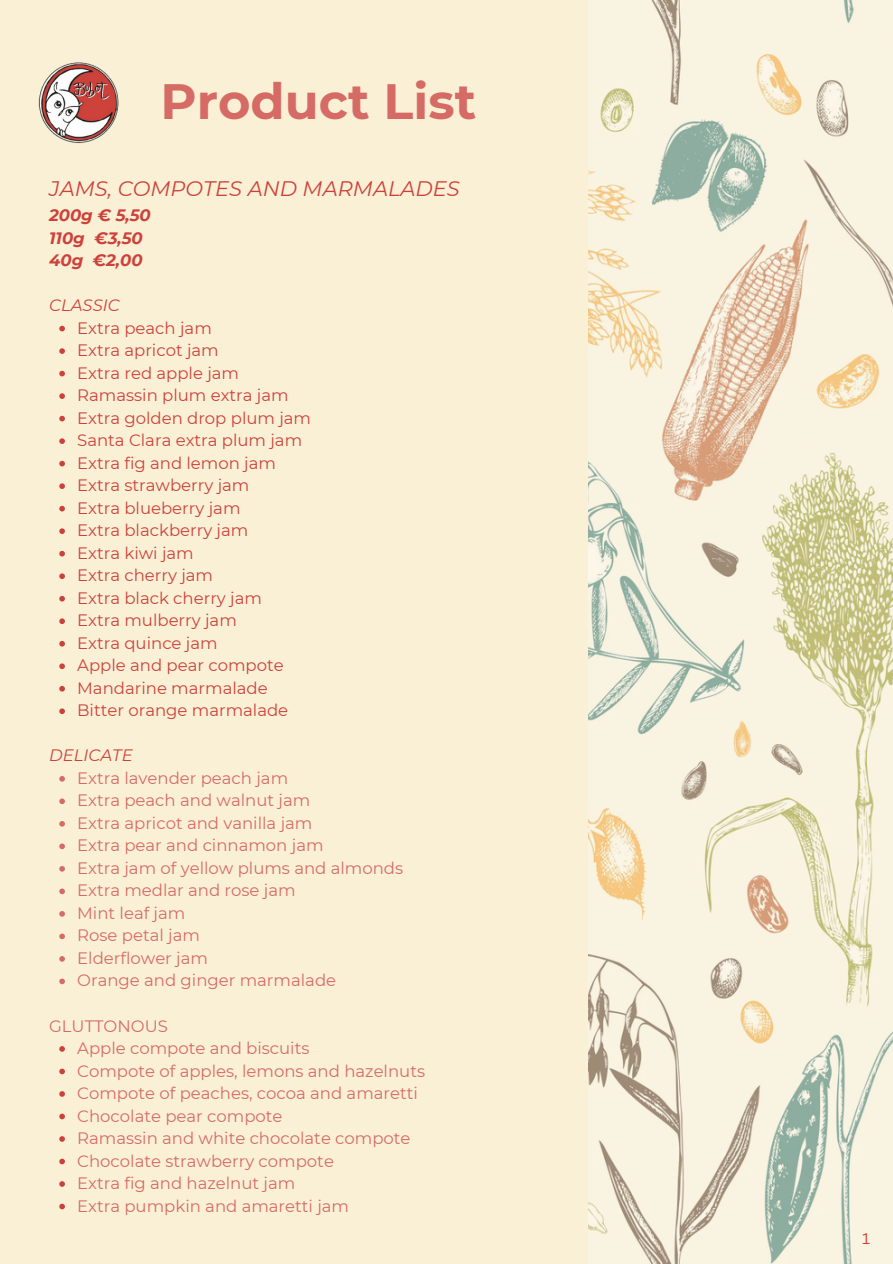
<style>
.page{position:relative;width:893px;height:1264px;background:#fff}
.page>*{position:absolute;margin:0;border:0;box-sizing:border-box;transform-origin:0 0}
.t1{font:700 49.5px "Montserrat";color:#d66b65}
.t2{font:italic 21px "Montserrat";color:#cc423b}
.t3{font:16.5px "Montserrat";color:#d66b65}
.t4{font:16.5px "Montserrat";color:#cc423b}
.t5{font:italic 700 16.5px "Montserrat";color:#cc423b}
.t6{font:italic 16.5px "Montserrat";color:#cc423b}
.t7{font:15px "Canva Sans";color:#cc423b}
</style>
<div class="page">
<img style="left:587px;top:0;width:305px;height:1263px">
<div style="left:0;top:0;width:587px;height:1263px;background:#faf0d6"></div>
<svg style="left:59px;top:326px;width:6px;height:5px"></svg>
<svg style="left:59px;top:348px;width:6px;height:6px"></svg>
<svg style="left:59px;top:371px;width:6px;height:5px"></svg>
<svg style="left:59px;top:393px;width:6px;height:6px"></svg>
<svg style="left:59px;top:416px;width:6px;height:5px"></svg>
<svg style="left:59px;top:438px;width:6px;height:6px"></svg>
<svg style="left:59px;top:461px;width:6px;height:5px"></svg>
<svg style="left:59px;top:483px;width:6px;height:6px"></svg>
<svg style="left:59px;top:506px;width:6px;height:5px"></svg>
<svg style="left:59px;top:528px;width:6px;height:6px"></svg>
<svg style="left:59px;top:551px;width:6px;height:5px"></svg>
<svg style="left:59px;top:573px;width:6px;height:6px"></svg>
<svg style="left:59px;top:596px;width:6px;height:5px"></svg>
<svg style="left:59px;top:618px;width:6px;height:6px"></svg>
<svg style="left:59px;top:641px;width:6px;height:5px"></svg>
<svg style="left:59px;top:663px;width:6px;height:6px"></svg>
<svg style="left:59px;top:686px;width:6px;height:5px"></svg>
<svg style="left:59px;top:708px;width:6px;height:6px"></svg>
<svg style="left:59px;top:776px;width:6px;height:5px"></svg>
<svg style="left:59px;top:798px;width:6px;height:6px"></svg>
<svg style="left:59px;top:821px;width:6px;height:5px"></svg>
<svg style="left:59px;top:843px;width:6px;height:6px"></svg>
<svg style="left:59px;top:866px;width:6px;height:5px"></svg>
<svg style="left:59px;top:888px;width:6px;height:6px"></svg>
<svg style="left:59px;top:911px;width:6px;height:5px"></svg>
<svg style="left:59px;top:933px;width:6px;height:6px"></svg>
<svg style="left:59px;top:956px;width:6px;height:5px"></svg>
<svg style="left:59px;top:978px;width:6px;height:6px"></svg>
<svg style="left:59px;top:1046px;width:6px;height:5px"></svg>
<svg style="left:59px;top:1068px;width:6px;height:6px"></svg>
<svg style="left:59px;top:1091px;width:6px;height:5px"></svg>
<svg style="left:59px;top:1113px;width:6px;height:6px"></svg>
<svg style="left:59px;top:1136px;width:6px;height:5px"></svg>
<svg style="left:59px;top:1158px;width:6px;height:6px"></svg>
<svg style="left:59px;top:1181px;width:6px;height:5px"></svg>
<svg style="left:59px;top:1203px;width:6px;height:6px"></svg>
<img style="left:38px;top:62px;width:81px;height:82px">
<p class="t1" style="left:160px;top:71px;width:317px">Product List</p>
<p class="t2" style="left:49px;top:176px;width:412px">JAMS, COMPOTES AND MARMALADES</p>
<p class="t5" style="left:49px;top:205px;width:103px">200g € 5,50</p>
<p class="t5" style="left:49px;top:228px;width:95px">110g €3,50</p>
<p class="t5" style="left:49px;top:250px;width:95px">40g €2,00</p>
<p class="t6" style="left:49px;top:295px;width:72px">CLASSIC</p>
<p class="t4" style="left:77px;top:318px;width:136px">Extra peach jam</p>
<p class="t4" style="left:77px;top:340px;width:143px">Extra apricot jam</p>
<p class="t4" style="left:77px;top:363px;width:163px">Extra red apple jam</p>
<p class="t4" style="left:77px;top:385px;width:213px">Ramassin plum extra jam</p>
<p class="t4" style="left:77px;top:408px;width:235px">Extra golden drop plum jam</p>
<p class="t4" style="left:77px;top:430px;width:226px">Santa Clara extra plum jam</p>
<p class="t4" style="left:77px;top:453px;width:200px">Extra fig and lemon jam</p>
<p class="t4" style="left:77px;top:475px;width:174px">Extra strawberry jam</p>
<p class="t4" style="left:77px;top:498px;width:165px">Extra blueberry jam</p>
<p class="t4" style="left:77px;top:520px;width:173px">Extra blackberry jam</p>
<p class="t4" style="left:77px;top:543px;width:118px">Extra kiwi jam</p>
<p class="t4" style="left:77px;top:565px;width:137px">Extra cherry jam</p>
<p class="t4" style="left:77px;top:588px;width:186px">Extra black cherry jam</p>
<p class="t4" style="left:77px;top:610px;width:161px">Extra mulberry jam</p>
<p class="t4" style="left:77px;top:633px;width:142px">Extra quince jam</p>
<p class="t4" style="left:77px;top:655px;width:208px">Apple and pear compote</p>
<p class="t4" style="left:77px;top:678px;width:192px">Mandarine marmalade</p>
<p class="t4" style="left:77px;top:700px;width:212px">Bitter orange marmalade</p>
<p class="t6" style="left:49px;top:745px;width:85px">DELICATE</p>
<p class="t3" style="left:77px;top:768px;width:212px">Extra lavender peach jam</p>
<p class="t3" style="left:77px;top:790px;width:234px">Extra peach and walnut jam</p>
<p class="t3" style="left:77px;top:813px;width:237px">Extra apricot and vanilla jam</p>
<p class="t3" style="left:77px;top:835px;width:248px">Extra pear and cinnamon jam</p>
<p class="t3" style="left:77px;top:858px;width:327px">Extra jam of yellow plums and almonds</p>
<p class="t3" style="left:77px;top:880px;width:220px">Extra medlar and rose jam</p>
<p class="t3" style="left:77px;top:903px;width:110px">Mint leafjam</p>
<p class="t3" style="left:77px;top:925px;width:124px">Rose petal jam</p>
<p class="t3" style="left:77px;top:948px;width:132px">Elderflower jam</p>
<p class="t3" style="left:77px;top:970px;width:260px">Orange and ginger marmalade</p>
<p class="t3" style="left:49px;top:1015px;width:120px">GLUTTONOUS</p>
<p class="t3" style="left:77px;top:1038px;width:234px">Apple compote and biscuits</p>
<p class="t3" style="left:77px;top:1060px;width:349px">Compote of apples, lemons and hazelnuts</p>
<p class="t3" style="left:77px;top:1083px;width:342px">Compote of peaches, cocoa and amaretti</p>
<p class="t3" style="left:77px;top:1105px;width:207px">Chocolate pear compote</p>
<p class="t3" style="left:77px;top:1128px;width:335px">Ramassin and white chocolate compote</p>
<p class="t3" style="left:77px;top:1150px;width:258px">Chocolate strawberry compote</p>
<p class="t3" style="left:77px;top:1173px;width:219px">Extra fig and hazelnut jam</p>
<p class="t3" style="left:77px;top:1195px;width:273px">Extra pumpkin and amaretti jam</p>
<p class="t7" style="left:862px;top:1227px;width:9px">1</p>
</div>
